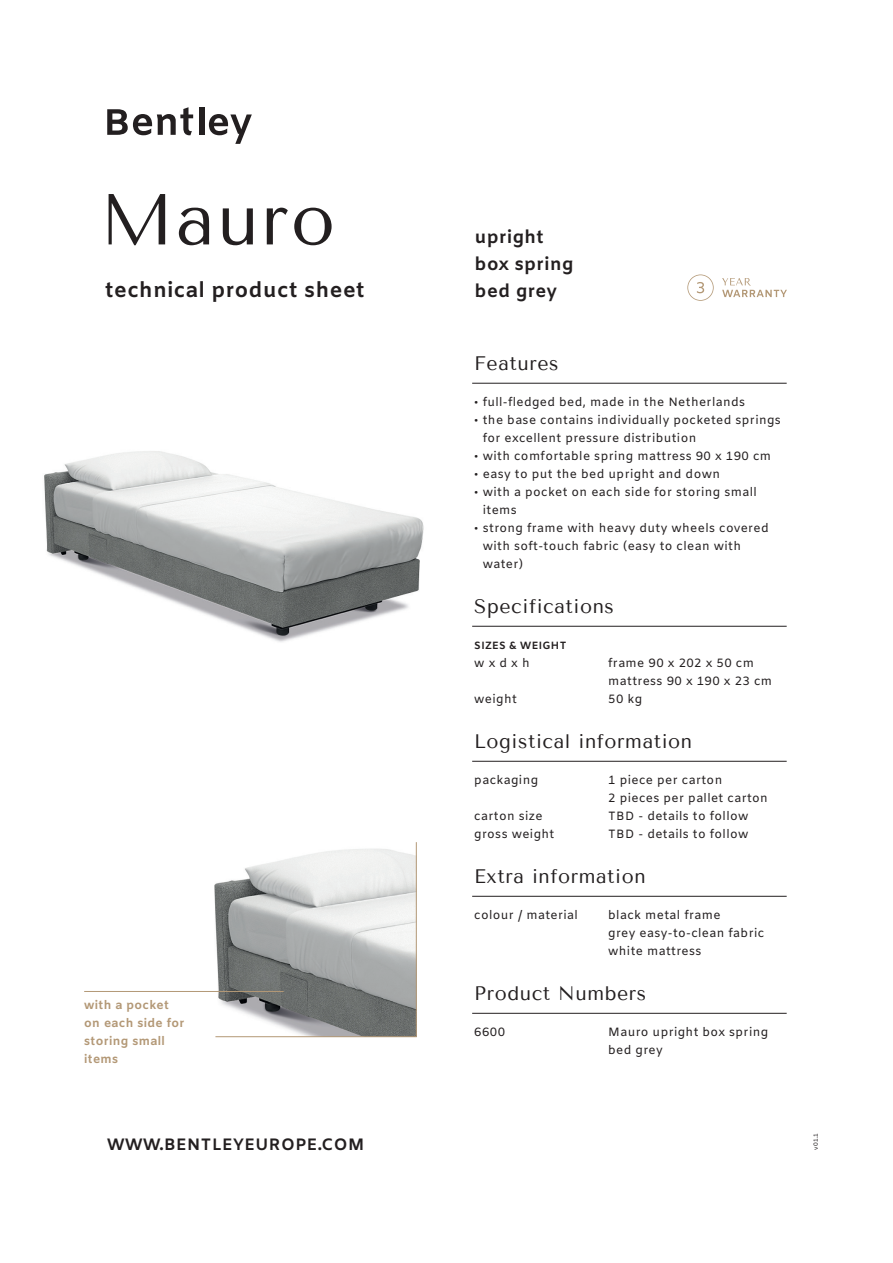
<style>
.page{position:relative;width:893px;height:1263px;background:#fff}
.page>*{position:absolute;margin:0;border:0;box-sizing:border-box;transform-origin:0 0}
.t1{font:72px "Tenor Sans";letter-spacing:.03em;color:#231f20}
.t2{font:700 21px "Amiko";letter-spacing:.03em;color:#231f20}
.t3{font:19.5px "Tenor Sans";letter-spacing:.03em;color:#231f20}
.t4{font:700 18px/27px "Amiko";letter-spacing:.03em;color:#231f20}
.t5{font:700 16.5px "Amiko";letter-spacing:.03em;color:#231f20}
.t6{font:12px/18px "Amiko";letter-spacing:.03em;color:#231f20}
.t7{font:700 12px/18px "Amiko";letter-spacing:.03em;color:#b39876}
.t8{font:700 10.5px "Amiko";letter-spacing:.03em;color:#231f20}
.t9{font:6px "Amiko";color:#231f20}
</style>
<div class="page">
<div style="left:199px;top:107px;width:5px;height:28px;background:#231f20"></div>
<svg style="left:209px;top:114px;width:43px;height:30px"></svg>
<svg style="left:107px;top:107px;width:86px;height:28px"></svg>
<hr style="left:472px;top:383px;width:315px;height:1px;background:#231f20">
<hr style="left:472px;top:626px;width:315px;height:1px;background:#231f20">
<hr style="left:472px;top:761px;width:315px;height:1px;background:#231f20">
<hr style="left:472px;top:896px;width:315px;height:1px;background:#231f20">
<hr style="left:472px;top:1013px;width:315px;height:1px;background:#231f20">
<svg style="left:722px;top:278px;width:65px;height:19px"></svg>
<svg style="left:687px;top:274px;width:27px;height:27px"></svg>
<svg style="left:215px;top:842px;width:202px;height:195px"></svg>
<hr style="left:84px;top:991px;width:200px;height:1px;background:#b39876">
<img style="left:44px;top:451px;width:380px;height:191px">
<h1 class="t1" style="left:100px;top:178px;width:237px">Mauro</h1>
<h2 class="t2" style="left:105px;top:277px;width:261px">technical product sheet</h2>
<p class="t7" style="left:84px;top:997px;width:102px">with a pocket on each side for storing small items</p>
<h3 class="t5" style="left:107px;top:1134px;width:259px">WWW.BENTLEYEUROPE.COM</h3>
<h3 class="t4" style="left:475px;top:224px;width:100px">upright box spring bed grey</h3>
<h3 class="t3" style="left:474px;top:352px;width:86px">Features</h3>
<p class="t6" style="left:474px;top:394px;width:272px">• full-fledged bed, made in the Netherlands</p>
<p class="t6" style="left:483px;top:412px;width:300px;text-indent:-9px">• the base contains individually pocketed springs for excellent pressure distribution</p>
<p class="t6" style="left:474px;top:448px;width:298px">• with comfortable spring mattress 90 x 190 cm</p>
<p class="t6" style="left:474px;top:466px;width:247px">• easy to put the bed upright and down</p>
<p class="t6" style="left:483px;top:484px;width:275px;text-indent:-9px">• with a pocket on each side for storing small items</p>
<p class="t6" style="left:483px;top:520px;width:287px;text-indent:-9px">• strong frame with heavy duty wheels covered with soft-touch fabric (easy to clean with water)</p>
<h3 class="t3" style="left:474px;top:595px;width:141px">Specifications</h3>
<p class="t8" style="left:474px;top:639px;width:94px">SIZES &amp; WEIGHT</p>
<p class="t6" style="left:474px;top:655px;width:57px">w x d x h</p>
<p class="t6" style="left:608px;top:655px;width:165px">frame 90 x 202 x 50 cm mattress 90 x 190 x 23 cm</p>
<p class="t6" style="left:474px;top:691px;width:44px">weight</p>
<p class="t6" style="left:608px;top:691px;width:36px">50 kg</p>
<h3 class="t3" style="left:474px;top:730px;width:219px">Logistical information</h3>
<p class="t6" style="left:474px;top:772px;width:65px">packaging</p>
<p class="t6" style="left:608px;top:772px;width:161px">1 piece per carton<br>2 pieces per pallet carton</p>
<p class="t6" style="left:474px;top:808px;width:70px">carton size</p>
<p class="t6" style="left:608px;top:808px;width:142px">TBD - details to follow</p>
<p class="t6" style="left:474px;top:826px;width:82px">gross weight</p>
<p class="t6" style="left:608px;top:826px;width:142px">TBD - details to follow</p>
<h3 class="t3" style="left:474px;top:865px;width:173px">Extra information</h3>
<p class="t6" style="left:474px;top:907px;width:105px">colour / material</p>
<p class="t6" style="left:608px;top:907px;width:157px">black metal frame<br>grey easy-to-clean fabric white mattress</p>
<h3 class="t3" style="left:474px;top:982px;width:173px">Product Numbers</h3>
<p class="t6" style="left:474px;top:1024px;width:32px">6600</p>
<p class="t6" style="left:608px;top:1024px;width:161px">Mauro upright box spring bed grey</p>
<p class="t9" style="left:812px;top:1150px;width:18px;rotate:-90deg">v01.1</p>
</div>
